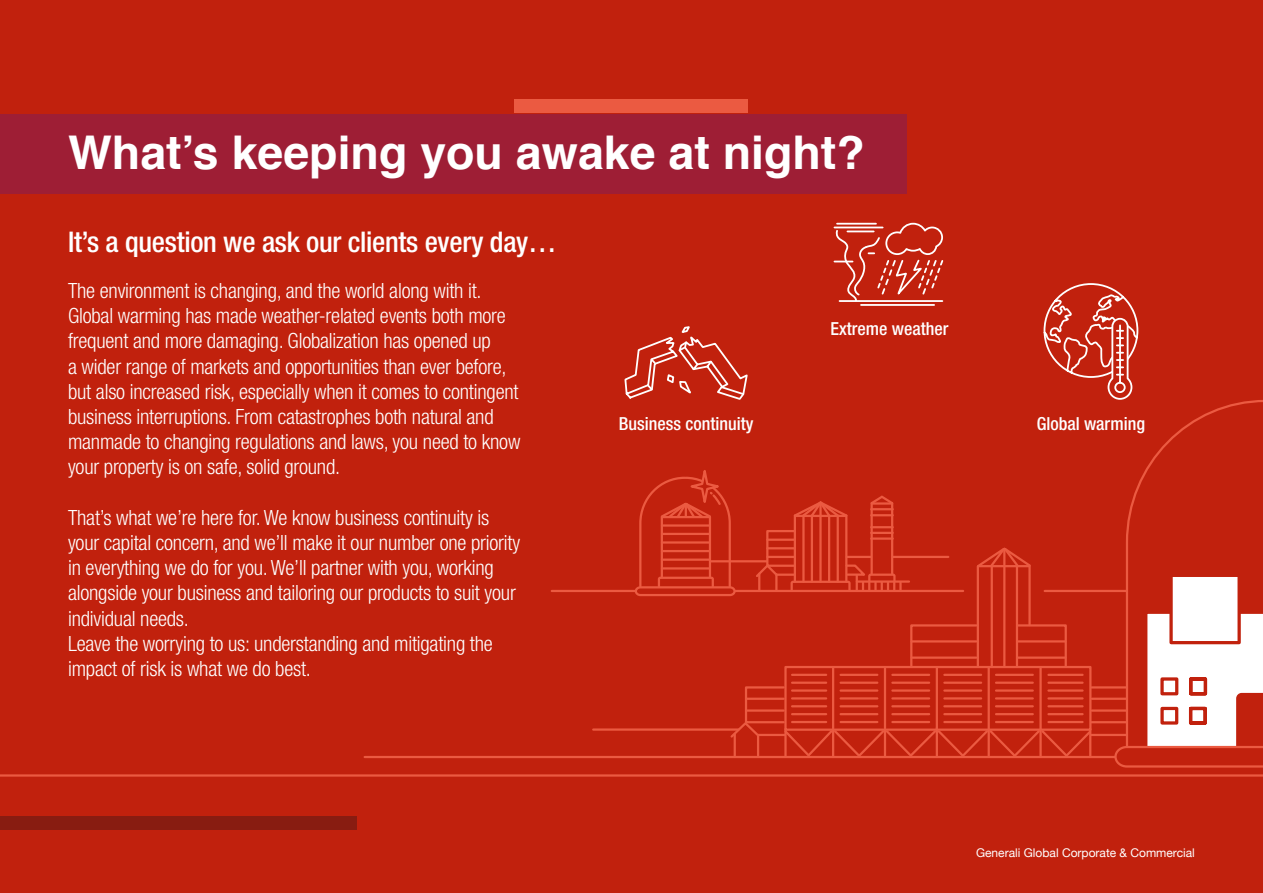
<style>
.page{position:relative;width:1263px;height:893px;background:#c1210d}
.page>*{position:absolute;margin:0;border:0;box-sizing:border-box;transform-origin:0 0}
.t1{font:700 46.5px "Helvetica";color:#fff}
.t2{font:500 condensed 28.5px "Helvetica Neue LT Std";letter-spacing:-.01em;color:#fff}
.t3{font:300 condensed 21px/25.2px "Helvetica Neue LT Std";letter-spacing:-.01em;color:#fff}
.t4{font:500 condensed 18px "Helvetica Neue LT Std";color:#fff}
.t5{font:12px "Helvetica Neue";color:#fff}
</style>
<div class="page">
<div style="left:514px;top:99px;width:234px;height:14px;background:#eb5a41"></div>
<div style="left:0;top:816px;width:356px;height:14px;background:#881c11"></div>
<div style="left:0;top:114px;width:907px;height:79px;background:#9e1e35"></div>
<hr style="left:977px;top:567px;width:2px;height:100px;background:#eb5a41">
<hr style="left:991px;top:566px;width:2px;height:101px;background:#eb5a41">
<hr style="left:1003px;top:566px;width:2px;height:101px;background:#eb5a41">
<hr style="left:1016px;top:566px;width:2px;height:100px;background:#eb5a41">
<hr style="left:1028px;top:566px;width:3px;height:59px;background:#eb5a41">
<svg style="left:976px;top:547px;width:55px;height:22px"></svg>
<svg style="left:1015px;top:623px;width:52px;height:43px"></svg>
<svg style="left:910px;top:623px;width:67px;height:43px"></svg>
<hr style="left:1017px;top:656px;width:48px;height:3px;background:#eb5a41">
<hr style="left:911px;top:656px;width:65px;height:3px;background:#eb5a41">
<hr style="left:1017px;top:640px;width:48px;height:2px;background:#eb5a41">
<hr style="left:911px;top:640px;width:65px;height:2px;background:#eb5a41">
<hr style="left:1092px;top:698px;width:34px;height:2px;background:#eb5a41">
<hr style="left:1092px;top:709px;width:34px;height:3px;background:#eb5a41">
<hr style="left:1091px;top:734px;width:35px;height:2px;background:#eb5a41">
<hr style="left:1091px;top:721px;width:35px;height:2px;background:#eb5a41">
<hr style="left:1091px;top:686px;width:35px;height:3px;background:#eb5a41">
<hr style="left:746px;top:698px;width:38px;height:2px;background:#eb5a41">
<hr style="left:746px;top:709px;width:38px;height:3px;background:#eb5a41">
<hr style="left:758px;top:734px;width:27px;height:2px;background:#eb5a41">
<div style="left:745px;top:686px;width:40px;height:37px;border:2px solid #eb5a41"></div>
<svg style="left:730px;top:720px;width:31px;height:20px"></svg>
<hr style="left:757px;top:735px;width:2px;height:21px;background:#eb5a41">
<hr style="left:734px;top:734px;width:2px;height:22px;background:#eb5a41">
<hr style="left:792px;top:689px;width:34px;height:3px;background:#eb5a41">
<hr style="left:1048px;top:689px;width:34px;height:3px;background:#eb5a41">
<hr style="left:841px;top:689px;width:36px;height:3px;background:#eb5a41">
<hr style="left:892px;top:689px;width:37px;height:3px;background:#eb5a41">
<hr style="left:944px;top:689px;width:37px;height:3px;background:#eb5a41">
<hr style="left:996px;top:689px;width:37px;height:3px;background:#eb5a41">
<hr style="left:792px;top:721px;width:34px;height:2px;background:#eb5a41">
<hr style="left:1048px;top:721px;width:34px;height:2px;background:#eb5a41">
<hr style="left:841px;top:721px;width:36px;height:2px;background:#eb5a41">
<hr style="left:892px;top:721px;width:37px;height:2px;background:#eb5a41">
<hr style="left:944px;top:721px;width:37px;height:2px;background:#eb5a41">
<hr style="left:996px;top:721px;width:37px;height:2px;background:#eb5a41">
<hr style="left:792px;top:682px;width:34px;height:2px;background:#eb5a41">
<hr style="left:1048px;top:682px;width:34px;height:2px;background:#eb5a41">
<hr style="left:841px;top:682px;width:36px;height:2px;background:#eb5a41">
<hr style="left:892px;top:682px;width:37px;height:2px;background:#eb5a41">
<hr style="left:944px;top:682px;width:37px;height:2px;background:#eb5a41">
<hr style="left:996px;top:682px;width:37px;height:2px;background:#eb5a41">
<hr style="left:792px;top:713px;width:34px;height:2px;background:#eb5a41">
<hr style="left:1048px;top:713px;width:34px;height:2px;background:#eb5a41">
<hr style="left:841px;top:713px;width:36px;height:2px;background:#eb5a41">
<hr style="left:892px;top:713px;width:37px;height:2px;background:#eb5a41">
<hr style="left:944px;top:713px;width:37px;height:2px;background:#eb5a41">
<hr style="left:996px;top:713px;width:37px;height:2px;background:#eb5a41">
<hr style="left:792px;top:697px;width:34px;height:3px;background:#eb5a41">
<hr style="left:1048px;top:697px;width:34px;height:3px;background:#eb5a41">
<hr style="left:841px;top:697px;width:36px;height:3px;background:#eb5a41">
<hr style="left:892px;top:697px;width:37px;height:3px;background:#eb5a41">
<hr style="left:944px;top:697px;width:37px;height:3px;background:#eb5a41">
<hr style="left:996px;top:697px;width:37px;height:3px;background:#eb5a41">
<hr style="left:792px;top:674px;width:34px;height:2px;background:#eb5a41">
<hr style="left:1048px;top:674px;width:34px;height:2px;background:#eb5a41">
<hr style="left:841px;top:674px;width:36px;height:2px;background:#eb5a41">
<hr style="left:892px;top:674px;width:37px;height:2px;background:#eb5a41">
<hr style="left:944px;top:674px;width:37px;height:2px;background:#eb5a41">
<hr style="left:996px;top:674px;width:37px;height:2px;background:#eb5a41">
<hr style="left:792px;top:705px;width:34px;height:2px;background:#eb5a41">
<hr style="left:1048px;top:705px;width:34px;height:2px;background:#eb5a41">
<hr style="left:841px;top:705px;width:36px;height:2px;background:#eb5a41">
<hr style="left:892px;top:705px;width:37px;height:2px;background:#eb5a41">
<hr style="left:944px;top:705px;width:37px;height:2px;background:#eb5a41">
<hr style="left:996px;top:705px;width:37px;height:2px;background:#eb5a41">
<svg style="left:784px;top:728px;width:308px;height:28px"></svg>
<div style="left:784px;top:666px;width:307px;height:65px;border:2px solid #eb5a41"></div>
<hr style="left:832px;top:668px;width:2px;height:60px;background:#eb5a41">
<hr style="left:884px;top:668px;width:2px;height:60px;background:#eb5a41">
<hr style="left:936px;top:668px;width:2px;height:63px;background:#eb5a41">
<hr style="left:987px;top:668px;width:3px;height:60px;background:#eb5a41">
<hr style="left:1039px;top:668px;width:3px;height:60px;background:#eb5a41">
<hr style="left:593px;top:728px;width:145px;height:3px;background:#eb5a41">
<hr style="left:1045px;top:590px;width:81px;height:2px;background:#eb5a41">
<hr style="left:365px;top:756px;width:898px;height:2px;background:#eb5a41">
<hr style="left:0;top:774px;width:1263px;height:3px;background:#eb5a41">
<hr style="left:552px;top:590px;width:411px;height:2px;background:#eb5a41">
<hr style="left:811px;top:515px;width:2px;height:67px;background:#eb5a41">
<hr style="left:819px;top:515px;width:3px;height:67px;background:#eb5a41">
<hr style="left:794px;top:515px;width:2px;height:67px;background:#eb5a41">
<hr style="left:828px;top:515px;width:2px;height:67px;background:#eb5a41">
<hr style="left:802px;top:515px;width:3px;height:67px;background:#eb5a41">
<hr style="left:837px;top:515px;width:2px;height:67px;background:#eb5a41">
<hr style="left:845px;top:515px;width:2px;height:67px;background:#eb5a41">
<svg style="left:793px;top:501px;width:55px;height:18px"></svg>
<hr style="left:871px;top:537px;width:22px;height:3px;background:#eb5a41">
<hr style="left:871px;top:526px;width:22px;height:2px;background:#eb5a41">
<hr style="left:871px;top:514px;width:22px;height:2px;background:#eb5a41">
<hr style="left:871px;top:508px;width:22px;height:2px;background:#eb5a41">
<hr style="left:871px;top:532px;width:22px;height:2px;background:#eb5a41">
<hr style="left:870px;top:503px;width:3px;height:71px;background:#eb5a41">
<hr style="left:891px;top:503px;width:2px;height:71px;background:#eb5a41">
<svg style="left:870px;top:495px;width:24px;height:11px"></svg>
<hr style="left:847px;top:556px;width:24px;height:2px;background:#eb5a41">
<hr style="left:893px;top:556px;width:55px;height:2px;background:#eb5a41">
<hr style="left:767px;top:539px;width:28px;height:2px;background:#eb5a41">
<hr style="left:767px;top:547px;width:28px;height:2px;background:#eb5a41">
<hr style="left:767px;top:556px;width:28px;height:2px;background:#eb5a41">
<div style="left:766px;top:530px;width:30px;height:37px;border:2px solid #eb5a41"></div>
<hr style="left:857px;top:580px;width:52px;height:3px;background:#eb5a41">
<svg style="left:754px;top:562px;width:148px;height:28px"></svg>
<svg style="left:1134px;top:400px;width:129px;height:95px"></svg>
<svg style="left:1113px;top:495px;width:150px;height:273px"></svg>
<hr style="left:711px;top:560px;width:56px;height:2px;background:#eb5a41">
<svg style="left:635px;top:470px;width:102px;height:126px"></svg>
<div style="left:1169px;top:574px;width:72px;height:70px;background:#fff;border:3px solid #c1210d"></div>
<div style="left:1020px;top:418px;width:142px;height:17px;background:#c1210d"></div>
<svg style="left:624px;top:326px;width:124px;height:74px"></svg>
<svg style="left:833px;top:222px;width:111px;height:84px"></svg>
<svg style="left:1043px;top:283px;width:96px;height:118px"></svg>
<h1 class="t1" style="left:68px;top:115px;width:798px">What’s keeping you awake at night?</h1>
<h2 class="t2" style="left:68px;top:225px;width:490px">It’s a question we ask our clients every day…</h2>
<p class="t3" style="left:68px;top:278px;width:454px">The environment is changing, and the world along with it.<br>Global warming has made weather-related events both more frequent and more damaging. Globalization has opened up<br>a wider range of markets and opportunities than ever before, but also increased risk, especially when it comes to contingent business interruptions. From catastrophes both natural and manmade to changing regulations and laws, you need to know your property is on safe, solid ground.</p>
<p class="t3" style="left:68px;top:504px;width:454px">That’s what we’re here for. We know business continuity is your capital concern, and we’ll make it our number one priority in everything we do for you. We’ll partner with you, working alongside your business and tailoring our products to suit your individual needs.<br>Leave the worrying to us: understanding and mitigating the impact of risk is what we do best.</p>
<p class="t4" style="left:830px;top:318px;width:119px">Extreme weather</p>
<p class="t4" style="left:619px;top:413px;width:136px">Business continuity</p>
<p class="t4" style="left:1037px;top:413px;width:110px">Global warming</p>
<p class="t5" style="left:976px;top:844px;width:220px">Generali Global Corporate &amp; Commercial</p>
</div>
